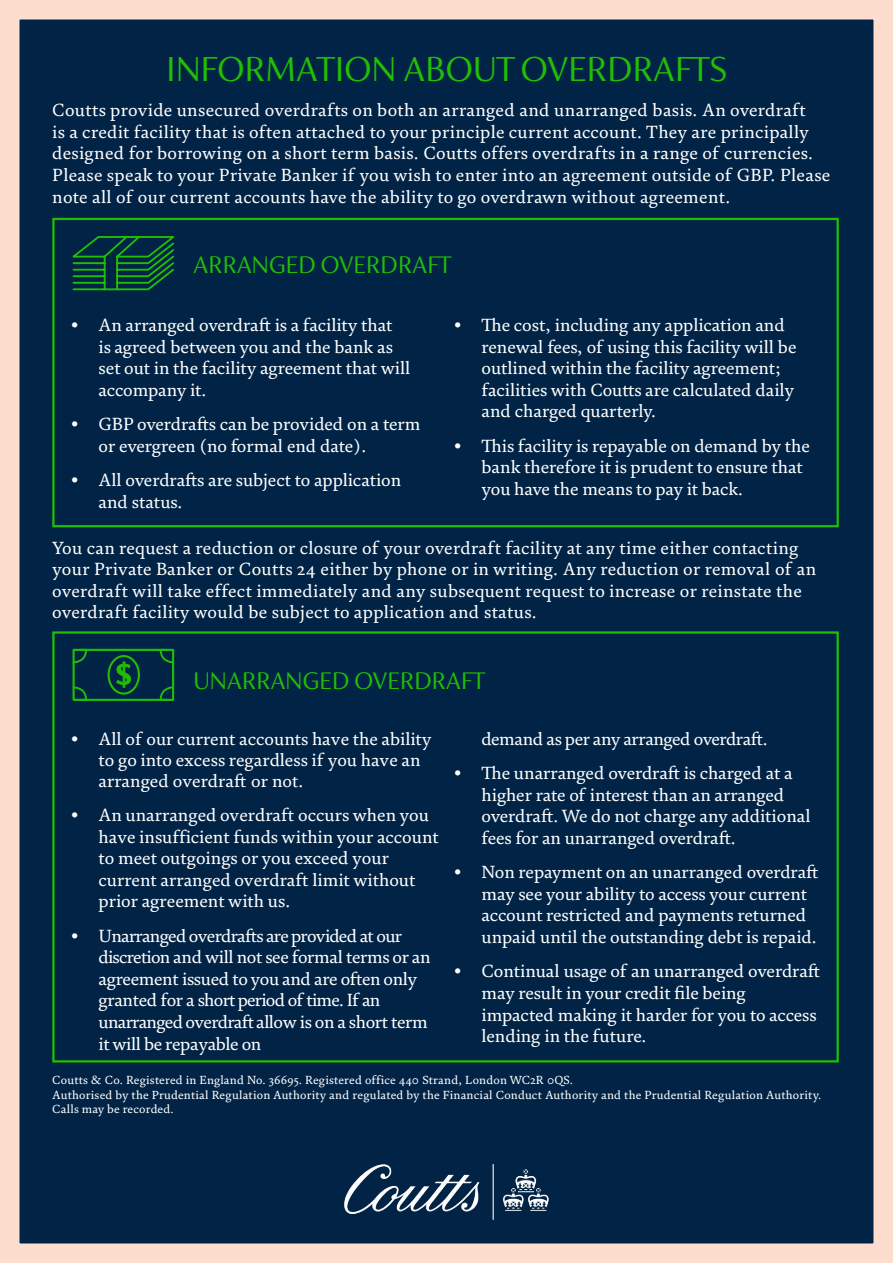
<style>
.page{position:relative;width:893px;height:1263px;background:#fff}
.page>*{position:absolute;margin:0;border:0;box-sizing:border-box;transform-origin:0 0}
.t1{font:300 39px "Coutts Siena";letter-spacing:-.03em;color:#22bd05}
.t2{font:300 27px "Coutts Siena";letter-spacing:-.03em;color:#22bd05}
.t3{font:18px/21.6px "FS Brabo";color:#fff}
.t4{font:18px/21.6px "FS Brabo";letter-spacing:.02em;color:#fff}
.t5{font:18px/21.6px "FS Brabo";letter-spacing:-.02em;color:#fff}
.t6{font:18px "FS Brabo";letter-spacing:-.025em;color:#fff}
.t7{font:12px/14.4px "FS Brabo";letter-spacing:.02em;color:#fff}
</style>
<div class="page">
<div style="left:10px;top:10px;width:873px;height:1243px;background:#002346"></div>
<div style="left:0;top:0;width:893px;height:1263px;border:20px solid #fdddce"></div>
<img style="left:344px;top:1164px;width:205px;height:56px">
<div style="left:52px;top:218px;width:787px;height:309px;border:2px solid #22bd05"></div>
<svg style="left:72px;top:236px;width:102px;height:55px"></svg>
<div style="left:52px;top:631px;width:787px;height:431px;border:2px solid #22bd05"></div>
<svg style="left:72px;top:648px;width:103px;height:53px"></svg>
<h1 class="t1" style="left:166px;top:48px;width:563px">INFORMATION ABOUT OVERDRAFTS</h1>
<p class="t4" style="left:52px;top:99px;width:780px">Coutts provide unsecured overdrafts on both an arranged and unarranged basis. An overdraft<br>is a credit facility that is often attached to your principle current account. They are principally designed for borrowing on a short term basis. Coutts offers overdrafts in a range of currencies.<br>Please speak to your Private Banker if you wish to enter into an agreement outside of GBP. Please note all of our current accounts have the ability to go overdrawn without agreement.</p>
<h2 class="t2" style="left:193px;top:250px;width:260px">ARRANGED OVERDRAFT</h2>
<p class="t3" style="left:99px;top:313px;width:313px;text-indent:-27px">• An arranged overdraft is a facility that<br>is agreed between you and the bank as set out in the facility agreement that will accompany it.</p>
<p class="t3" style="left:99px;top:413px;width:323px;text-indent:-27px">• GBP overdrafts can be provided on a term or evergreen (no formal end date).</p>
<p class="t3" style="left:99px;top:469px;width:304px;text-indent:-27px">• All overdrafts are subject to application and status.</p>
<p class="t3" style="left:482px;top:313px;width:316px;text-indent:-27px">• The cost, including any application and renewal fees, of using this facility will be outlined within the facility agreement; facilities with Coutts are calculated daily and charged quarterly.</p>
<p class="t3" style="left:482px;top:434px;width:330px;text-indent:-27px">• This facility is repayable on demand by the bank therefore it is prudent to ensure that you have the means to pay it back.</p>
<p class="t4" style="left:52px;top:536px;width:765px">You can request a reduction or closure of your overdraft facility at any time either contacting your Private Banker or Coutts 24 either by phone or in writing. Any reduction or removal of an overdraft will take effect immediately and any subsequent request to increase or reinstate the overdraft facility would be subject to application and status.</p>
<h2 class="t2" style="left:193px;top:666px;width:294px">UNARRANGED OVERDRAFT</h2>
<p class="t3" style="left:99px;top:727px;width:335px;text-indent:-27px">• All of our current accounts have the ability to go into excess regardless if you have an arranged overdraft or not.</p>
<p class="t3" style="left:99px;top:804px;width:342px;text-indent:-27px">• An unarranged overdraft occurs when you have insufficient funds within your account to meet outgoings or you exceed your current arranged overdraft limit without prior agreement with us.</p>
<p class="t5" style="left:99px;top:924px;width:334px;text-indent:-27px">• Unarranged overdrafts are provided at our discretion and will not see formal terms or an agreement issued to you and are often only granted for a short period of time. If an unarranged overdraft allow is on a short term it will be repayable on</p>
<p class="t6" style="left:482px;top:725px;width:287px">demand as per any arranged overdraft.</p>
<p class="t3" style="left:482px;top:761px;width:330px;text-indent:-27px">• The unarranged overdraft is charged at a higher rate of interest than an arranged overdraft. We do not charge any additional fees for an unarranged overdraft.</p>
<p class="t3" style="left:482px;top:860px;width:338px;text-indent:-27px">• Non repayment on an unarranged overdraft may see your ability to access your current account restricted and payments returned unpaid until the outstanding debt is repaid.</p>
<p class="t3" style="left:482px;top:960px;width:340px;text-indent:-27px">• Continual usage of an unarranged overdraft may result in your credit file being impacted making it harder for you to access lending in the future.</p>
<p class="t7" style="left:52px;top:1072px;width:770px">Coutts &amp; Co. Registered in England No. 36695. Registered office 440 Strand, London WC2R 0QS.<br>Authorised by the Prudential Regulation Authority and regulated by the Financial Conduct Authority and the Prudential Regulation Authority.<br>Calls may be recorded.</p>
</div>
